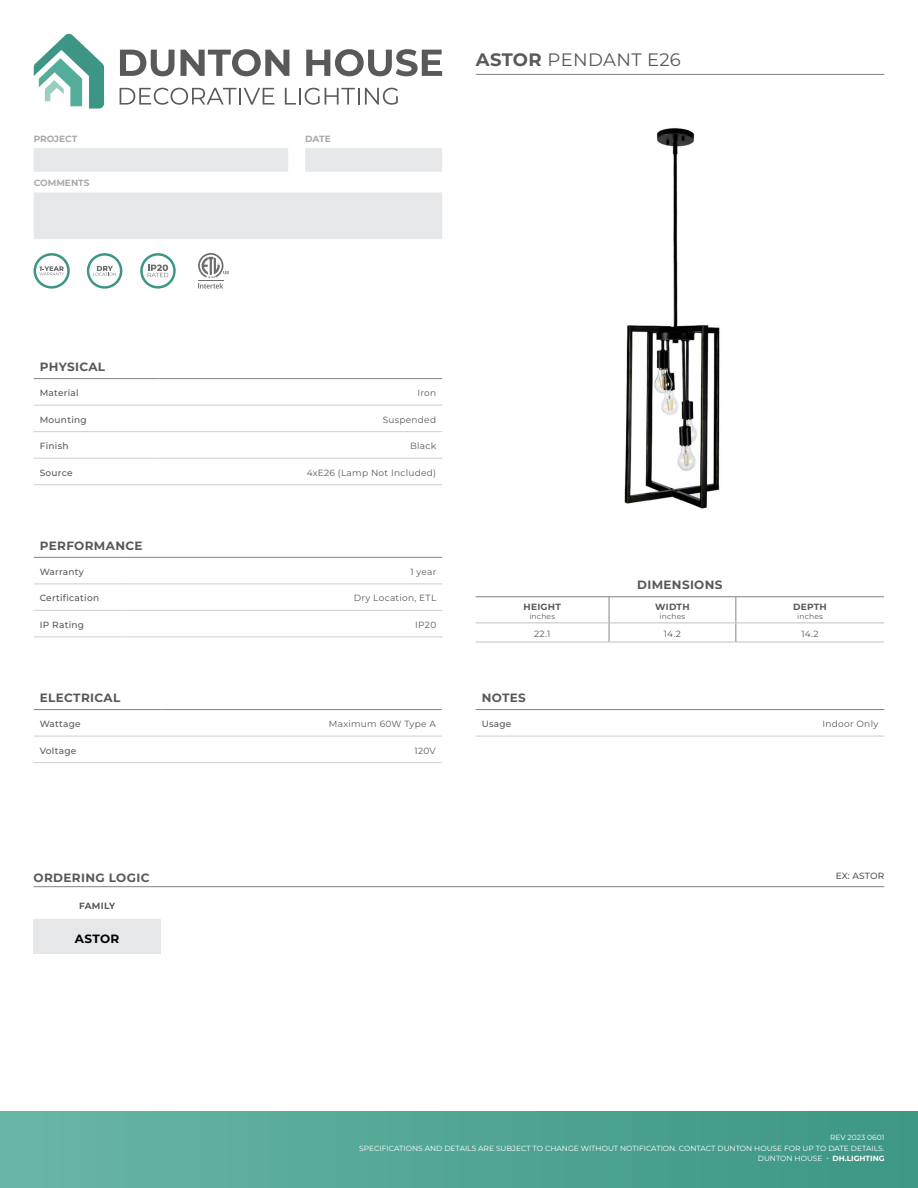
<style>
.page{position:relative;width:918px;height:1188px;background:#fff}
.page>*{position:absolute;margin:0;border:0;box-sizing:border-box;transform-origin:0 0}
.t1{font:18px "Montserrat";letter-spacing:.02em;color:#58595b}
.t2{font:700 12px "Montserrat";letter-spacing:.03em;color:#58595b}
.t3{font:700 12px "Montserrat";letter-spacing:.025em;color:#000}
.t4{font:9px "Montserrat";letter-spacing:.03em;color:#58595b}
.t5{font:500 9px "Montserrat";letter-spacing:.03em;color:#58595b}
.t6{font:700 9px "Montserrat";letter-spacing:.03em;color:#58595b}
.t7{font:700 9px "Montserrat";color:#a7a9ac}
.t8{font:7.5px/10.5px "Montserrat";color:#fff;text-align:right}
.t9{font:7.5px "Montserrat";letter-spacing:.03em;color:#58595b}
.s1{font-weight:700}
</style>
<div class="page">
<div style="left:0;top:1111px;width:918px;height:77px;background:linear-gradient(to right,#69b7a6,#3c9682)"></div>
<svg style="left:34px;top:148px;width:408px;height:91px"></svg>
<hr style="left:476px;top:74px;width:408px;height:1px;background:#878181">
<svg style="left:34px;top:33px;width:70px;height:76px"></svg>
<svg style="left:120px;top:50px;width:55px;height:26px"></svg>
<svg style="left:181px;top:49px;width:108px;height:27px"></svg>
<svg style="left:306px;top:49px;width:136px;height:27px"></svg>
<svg style="left:120px;top:88px;width:154px;height:17px"></svg>
<svg style="left:285px;top:88px;width:74px;height:17px"></svg>
<svg style="left:365px;top:88px;width:33px;height:17px"></svg>
<img style="left:624px;top:128px;width:96px;height:381px">
<svg style="left:198px;top:253px;width:31px;height:36px"></svg>
<svg style="left:140px;top:253px;width:36px;height:36px"></svg>
<svg style="left:34px;top:253px;width:36px;height:36px"></svg>
<svg style="left:87px;top:253px;width:35px;height:36px"></svg>
<hr style="left:34px;top:886px;width:850px;height:1px;background:#878181">
<div style="left:34px;top:920px;width:127px;height:34px;background:#e6e7e8"></div>
<hr style="left:476px;top:709px;width:71px;height:1px;background:#878181">
<hr style="left:547px;top:709px;width:337px;height:1px;background:#878181">
<hr style="left:476px;top:736px;width:71px;height:1px;background:#d1cecd">
<hr style="left:547px;top:736px;width:337px;height:1px;background:#d1cecd">
<hr style="left:34px;top:378px;width:126px;height:1px;background:#878181">
<hr style="left:160px;top:378px;width:282px;height:1px;background:#878181">
<hr style="left:34px;top:405px;width:126px;height:1px;background:#d1cecd">
<hr style="left:160px;top:405px;width:282px;height:1px;background:#d1cecd">
<hr style="left:34px;top:431px;width:126px;height:1px;background:#d1cecd">
<hr style="left:160px;top:431px;width:282px;height:1px;background:#d1cecd">
<hr style="left:34px;top:458px;width:126px;height:1px;background:#d1cecd">
<hr style="left:160px;top:458px;width:282px;height:1px;background:#d1cecd">
<hr style="left:34px;top:484px;width:126px;height:1px;background:#d1cecd">
<hr style="left:160px;top:484px;width:282px;height:1px;background:#d1cecd">
<hr style="left:34px;top:557px;width:89px;height:1px;background:#878181">
<hr style="left:123px;top:557px;width:319px;height:1px;background:#878181">
<hr style="left:34px;top:584px;width:89px;height:1px;background:#d1cecd">
<hr style="left:123px;top:584px;width:319px;height:1px;background:#d1cecd">
<hr style="left:34px;top:610px;width:89px;height:1px;background:#d1cecd">
<hr style="left:123px;top:610px;width:319px;height:1px;background:#d1cecd">
<hr style="left:34px;top:637px;width:89px;height:1px;background:#d1cecd">
<hr style="left:123px;top:637px;width:319px;height:1px;background:#d1cecd">
<hr style="left:34px;top:762px;width:128px;height:1px;background:#d1cecd">
<hr style="left:162px;top:762px;width:280px;height:1px;background:#d1cecd">
<hr style="left:34px;top:709px;width:128px;height:1px;background:#878181">
<hr style="left:162px;top:709px;width:280px;height:1px;background:#878181">
<hr style="left:34px;top:736px;width:128px;height:1px;background:#d1cecd">
<hr style="left:162px;top:736px;width:280px;height:1px;background:#d1cecd">
<hr style="left:476px;top:596px;width:133px;height:1px;background:#878181">
<hr style="left:609px;top:596px;width:127px;height:1px;background:#878181">
<hr style="left:736px;top:596px;width:148px;height:1px;background:#878181">
<svg style="left:609px;top:597px;width:1px;height:45px"></svg>
<svg style="left:736px;top:597px;width:1px;height:45px"></svg>
<hr style="left:476px;top:623px;width:133px;height:1px;background:#c5c1c1">
<hr style="left:609px;top:623px;width:127px;height:1px;background:#c5c1c1">
<hr style="left:736px;top:623px;width:148px;height:1px;background:#c5c1c1">
<hr style="left:476px;top:642px;width:133px;height:1px;background:#c5c1c1">
<hr style="left:609px;top:642px;width:127px;height:1px;background:#c5c1c1">
<hr style="left:736px;top:642px;width:148px;height:1px;background:#c5c1c1">
<p class="t7" style="left:34px;top:133px;width:45px">PROJECT</p>
<p class="t7" style="left:305px;top:133px;width:27px">DATE</p>
<p class="t7" style="left:34px;top:177px;width:57px">COMMENTS</p>
<h1 class="t1" style="left:476px;top:47px;width:207px"><span class="s1">ASTOR</span> PENDANT E26</h1>
<h2 class="t2" style="left:40px;top:359px;width:67px">PHYSICAL</h2>
<p class="t5" style="left:40px;top:387px;width:40px">Material</p>
<p class="t4" style="left:417px;top:387px;width:20px">Iron</p>
<p class="t5" style="left:40px;top:414px;width:48px">Mounting</p>
<p class="t4" style="left:383px;top:414px;width:55px">Suspended</p>
<p class="t5" style="left:40px;top:440px;width:30px">Finish</p>
<p class="t4" style="left:410px;top:440px;width:28px">Black</p>
<p class="t5" style="left:40px;top:467px;width:34px">Source</p>
<p class="t4" style="left:307px;top:467px;width:131px">4xE26 (Lamp Not Included)</p>
<h2 class="t2" style="left:40px;top:538px;width:104px">PERFORMANCE</h2>
<p class="t5" style="left:40px;top:566px;width:45px">Warranty</p>
<p class="t4" style="left:410px;top:566px;width:27px">1 year</p>
<p class="t5" style="left:40px;top:592px;width:61px">Certification</p>
<p class="t4" style="left:354px;top:592px;width:84px">Dry Location, ETL</p>
<p class="t5" style="left:40px;top:619px;width:46px">IP Rating</p>
<p class="t4" style="left:415px;top:619px;width:22px">IP20</p>
<h2 class="t2" style="left:40px;top:690px;width:82px">ELECTRICAL</h2>
<p class="t5" style="left:40px;top:718px;width:43px">Wattage</p>
<p class="t4" style="left:329px;top:718px;width:108px">Maximum 60W Type A</p>
<p class="t5" style="left:40px;top:745px;width:38px">Voltage</p>
<p class="t4" style="left:415px;top:745px;width:23px">120V</p>
<p class="t6" style="left:524px;top:600px;width:39px">HEIGHT</p>
<p class="t9" style="left:529px;top:611px;width:27px">inches</p>
<h2 class="t2" style="left:637px;top:577px;width:87px">DIMENSIONS</h2>
<p class="t6" style="left:655px;top:600px;width:36px">WIDTH</p>
<p class="t9" style="left:660px;top:611px;width:27px">inches</p>
<p class="t6" style="left:793px;top:600px;width:35px">DEPTH</p>
<p class="t9" style="left:797px;top:611px;width:27px">inches</p>
<p class="t4" style="left:534px;top:628px;width:18px">22.1</p>
<p class="t4" style="left:664px;top:628px;width:19px">14.2</p>
<p class="t4" style="left:801px;top:628px;width:19px">14.2</p>
<h2 class="t2" style="left:482px;top:690px;width:46px">NOTES</h2>
<p class="t5" style="left:482px;top:718px;width:31px">Usage</p>
<p class="t4" style="left:822px;top:718px;width:57px">Indoor Only</p>
<h2 class="t2" style="left:34px;top:870px;width:117px">ORDERING LOGIC</h2>
<p class="t5" style="left:836px;top:870px;width:50px">EX: ASTOR</p>
<p class="t6" style="left:79px;top:900px;width:38px">FAMILY</p>
<h2 class="t3" style="left:75px;top:930px;width:46px">ASTOR</h2>
<p class="t8" style="left:359px;top:1132px;width:527px">REV 2023 0601<br>SPECIFICATIONS AND DETAILS ARE SUBJECT TO CHANGE WITHOUT NOTIFICATION. CONTACT DUNTON HOUSE FOR UP TO DATE DETAILS.<br>DUNTON HOUSE • <span class="s1">DH.LIGHTING</span></p>
</div>
